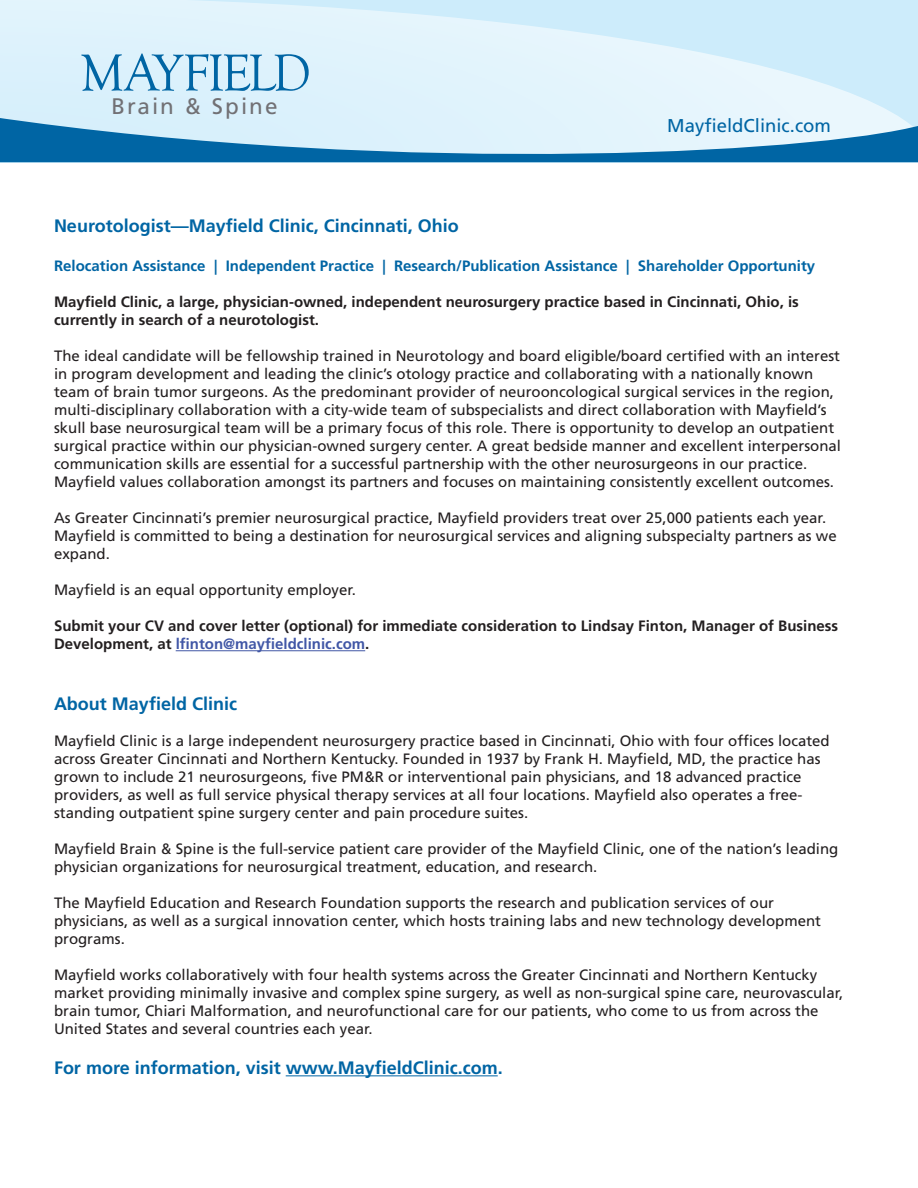
<style>
.page{position:relative;width:918px;height:1188px;background:#fff}
.page>*{position:absolute;margin:0;border:0;box-sizing:border-box;transform-origin:0 0}
.t1{font:22.5px "Frutiger LT Std";letter-spacing:.09em;color:#717074}
.t2{font:18.6px "Frutiger LT Std";color:#0065a4}
.t3{font:700 18px "Frutiger LT Std";color:#0065a4}
.t4{font:15px/18px "Frutiger LT Std";color:#231f20}
.t5{font:700 15px/18px "Frutiger LT Std";color:#231f20}
.t6{font:700 15px "Frutiger LT Std";color:#0065a4}
.s1{color:#4157a6}
</style>
<div class="page">
<hr style="left:176px;top:650px;width:189px;height:1px;background:#4157a6">
<hr style="left:286px;top:1075px;width:212px;height:1px;background:#0065a4">
<svg style="left:0;top:0;width:918px;height:116px;background:#dbf1fb"></svg>
<svg style="left:81px;top:53px;width:228px;height:38px;background:#a4cee5"></svg>
<svg style="left:0;top:116px;width:918px;height:46px;background:#87bad9"></svg>
<p class="t1" style="left:111px;top:93px;width:168px">Brain &amp; Spine</p>
<p class="t2" style="left:667px;top:114px;width:165px">MayfieldClinic.com</p>
<p class="t3" style="left:54px;top:215px;width:406px">Neurotologist—Mayfield Clinic, Cincinnati, Ohio</p>
<p class="t6" style="left:54px;top:257px;width:763px">Relocation Assistance | Independent Practice | Research/Publication Assistance | Shareholder Opportunity</p>
<p class="t5" style="left:54px;top:293px;width:746px">Mayfield Clinic, a large, physician-owned, independent neurosurgery practice based in Cincinnati, Ohio, is currently in search of a neurotologist.</p>
<p class="t4" style="left:54px;top:347px;width:789px">The ideal candidate will be fellowship trained in Neurotology and board eligible/board certified with an interest in program development and leading the clinic’s otology practice and collaborating with a nationally known team of brain tumor surgeons. As the predominant provider of neurooncological surgical services in the region, multi-disciplinary collaboration with a city-wide team of subspecialists and direct collaboration with Mayfield’s skull base neurosurgical team will be a primary focus of this role. There is opportunity to develop an outpatient surgical practice within our physician-owned surgery center. A great bedside manner and excellent interpersonal communication skills are essential for a successful partnership with the other neurosurgeons in our practice.<br>Mayfield values collaboration amongst its partners and focuses on maintaining consistently excellent outcomes.</p>
<p class="t4" style="left:54px;top:509px;width:784px">As Greater Cincinnati’s premier neurosurgical practice, Mayfield providers treat over 25,000 patients each year.<br>Mayfield is committed to being a destination for neurosurgical services and aligning subspecialty partners as we expand.</p>
<p class="t4" style="left:54px;top:581px;width:304px">Mayfield is an equal opportunity employer.</p>
<p class="t5" style="left:54px;top:617px;width:786px">Submit your CV and cover letter (optional) for immediate consideration to Lindsay Finton, Manager of Business<br>Development, at <span class="s1">lfinton@mayfieldclinic.com</span>.</p>
<p class="t3" style="left:54px;top:694px;width:185px">About Mayfield Clinic</p>
<p class="t4" style="left:54px;top:732px;width:777px">Mayfield Clinic is a large independent neurosurgery practice based in Cincinnati, Ohio with four offices located across Greater Cincinnati and Northern Kentucky. Founded in 1937 by Frank H. Mayfield, MD, the practice has grown to include 21 neurosurgeons, five PM&amp;R or interventional pain physicians, and 18 advanced practice providers, as well as full service physical therapy services at all four locations. Mayfield also operates a free&shy;standing outpatient spine surgery center and pain procedure suites.</p>
<p class="t4" style="left:54px;top:840px;width:786px">Mayfield Brain &amp; Spine is the full-service patient care provider of the Mayfield Clinic, one of the nation’s leading physician organizations for neurosurgical treatment, education, and research.</p>
<p class="t4" style="left:54px;top:894px;width:769px">The Mayfield Education and Research Foundation supports the research and publication services of our physicians, as well as a surgical innovation center, which hosts training labs and new technology development programs.</p>
<p class="t4" style="left:54px;top:966px;width:791px">Mayfield works collaboratively with four health systems across the Greater Cincinnati and Northern Kentucky market providing minimally invasive and complex spine surgery, as well as non-surgical spine care, neurovascular, brain tumor, Chiari Malformation, and neurofunctional care for our patients, who come to us from across the United States and several countries each year.</p>
<p class="t3" style="left:54px;top:1057px;width:450px">For more information, visit www.MayfieldClinic.com.</p>
</div>
